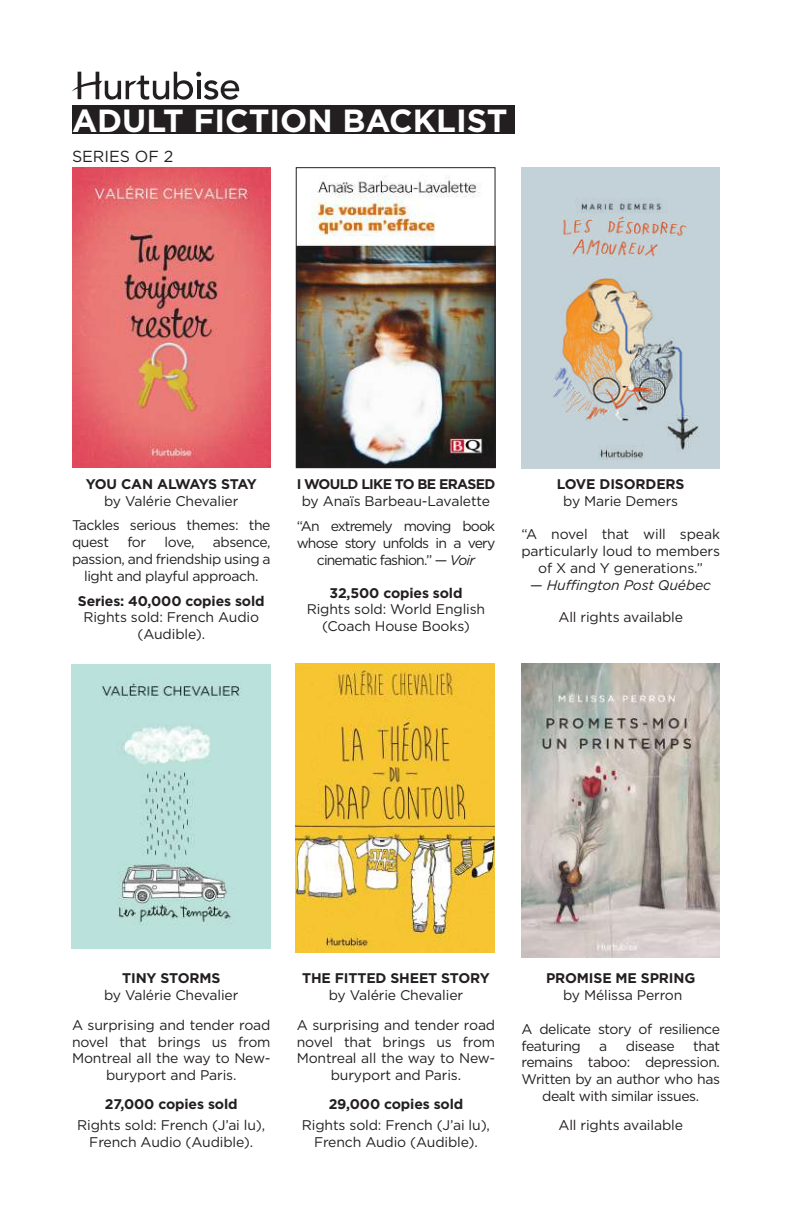
<style>
.page{position:relative;width:792px;height:1224px;background:#fff}
.page>*{position:absolute;margin:0;border:0;box-sizing:border-box;transform-origin:0 0}
.t1{font:700 32px "Gotham";color:#fff}
.t2{font:16px "Gotham";color:#231f20}
.t3{font:14px/16.8px "Gotham";letter-spacing:-.01em;color:#231f20;text-align:center}
.t4{font:14px/24.8px "Gotham";letter-spacing:-.03em;color:#231f20;text-align:center}
.t5{font:700 14px "Gotham";letter-spacing:-.01em;color:#231f20}
.t6{font:14px/16.8px "Gotham";letter-spacing:-.06em;color:#231f20;text-align:center}
.t7{font:14px/25.6px "Gotham";letter-spacing:-.035em;color:#231f20;text-align:center}
.t8{font:italic 14px "Gotham";letter-spacing:-.01em;color:#231f20}
.t9{font:700 14px "Gotham";letter-spacing:-.05em;color:#231f20}
.t10{font:700 14px "Gotham";letter-spacing:-.06em;color:#231f20}
.s1{font-style:italic}
.s2{font-style:normal}
</style>
<div class="page">
<img style="left:296px;top:664px;width:199px;height:288px">
<img style="left:72px;top:664px;width:198px;height:285px">
<img style="left:522px;top:168px;width:198px;height:300px">
<img style="left:521px;top:664px;width:199px;height:293px">
<div style="left:72px;top:105px;width:442px;height:28px;background:#231f20"></div>
<img style="left:298px;top:175px;width:195px;height:291px">
<div style="left:296px;top:167px;width:199px;height:301px;border:1px solid #231f20"></div>
<svg style="left:72px;top:72px;width:167px;height:28px"></svg>
<img style="left:72px;top:167px;width:199px;height:301px">
<h1 class="t1" style="left:72px;top:102px;width:437px">ADULT FICTION BACKLIST</h1>
<p class="t2" style="left:72px;top:148px;width:103px">SERIES OF 2</p>
<p class="t10" style="left:86px;top:476px;width:173px">YOU CAN ALWAYS STAY</p>
<p class="t4" style="left:72px;top:488px;width:200px">by Valérie Chevalier<br>Tackles serious themes: the</p>
<p class="t3" style="left:72px;top:534px;width:39px">quest</p>
<p class="t3" style="left:127px;top:534px;width:20px">for</p>
<p class="t3" style="left:165px;top:534px;width:32px">love,</p>
<p class="t4" style="left:213px;top:530px;width:59px">absence,</p>
<p class="t4" style="left:72px;top:546px;width:200px">passion, and friendship using a</p>
<p class="t4" style="left:84px;top:563px;width:176px">light and playful approach.</p>
<p class="t5" style="left:78px;top:593px;width:188px">Series: 40,000 copies sold</p>
<p class="t3" style="left:83px;top:609px;width:177px">Rights sold: French Audio (Audible).</p>
<p class="t9" style="left:297px;top:476px;width:200px">I WOULD LIKE TO BE ERASED</p>
<p class="t7" style="left:297px;top:488px;width:200px">by Anaïs Barbeau-Lavalette “An extremely moving book</p>
<p class="t6" style="left:297px;top:534px;width:200px">whose story unfolds in a very cinematic fashion.” — <span class="s1">Voir</span></p>
<p class="t5" style="left:329px;top:585px;width:135px">32,500 copies sold</p>
<p class="t3" style="left:307px;top:601px;width:180px">Rights sold: World English (Coach House Books)</p>
<p class="t5" style="left:557px;top:476px;width:129px">LOVE DISORDERS</p>
<p class="t3" style="left:563px;top:492px;width:117px">by Marie Demers</p>
<p class="t3" style="left:521px;top:526px;width:200px">“A novel that will speak particularly loud to members of X and Y generations.”</p>
<p class="t8" style="left:530px;top:577px;width:182px"><span class="s2">—</span> Huffington Post Québec</p>
<p class="t3" style="left:558px;top:609px;width:126px">All rights available</p>
<p class="t5" style="left:122px;top:970px;width:100px">TINY STORMS</p>
<p class="t3" style="left:72px;top:980px;width:200px;line-height:29.6px">by Valérie Chevalier<br>A surprising and tender road</p>
<p class="t3" style="left:72px;top:1033px;width:200px">novel that brings us from<br>Montreal all the way to New&shy;buryport and Paris.</p>
<p class="t5" style="left:105px;top:1096px;width:134px">27,000 copies sold</p>
<p class="t3" style="left:77px;top:1116px;width:190px">Rights sold: French (J’ai lu),<br>French Audio (Audible).</p>
<p class="t5" style="left:302px;top:970px;width:189px">THE FITTED SHEET STORY</p>
<p class="t3" style="left:297px;top:980px;width:200px;line-height:29.6px">by Valérie Chevalier<br>A surprising and tender road</p>
<p class="t3" style="left:297px;top:1033px;width:200px">novel that brings us from<br>Montreal all the way to New&shy;buryport and Paris.</p>
<p class="t5" style="left:329px;top:1096px;width:136px">29,000 copies sold</p>
<p class="t3" style="left:302px;top:1116px;width:190px">Rights sold: French (J’ai lu),<br>French Audio (Audible).</p>
<p class="t5" style="left:546px;top:970px;width:151px">PROMISE ME SPRING</p>
<p class="t3" style="left:563px;top:987px;width:121px">by Mélissa Perron</p>
<p class="t4" style="left:521px;top:1020px;width:200px;line-height:16.8px;text-align:left">A delicate story of resilience featuring</p>
<p class="t3" style="left:599px;top:1037px;width:10px">a</p>
<p class="t4" style="left:626px;top:1033px;width:51px">disease</p>
<p class="t3" style="left:693px;top:1037px;width:28px">that</p>
<p class="t4" style="left:521px;top:1050px;width:200px">remains taboo: depression.</p>
<p class="t4" style="left:521px;top:1067px;width:200px">Written by an author who has</p>
<p class="t4" style="left:542px;top:1083px;width:159px">dealt with similar issues.</p>
<p class="t3" style="left:558px;top:1116px;width:126px">All rights available</p>
</div>
